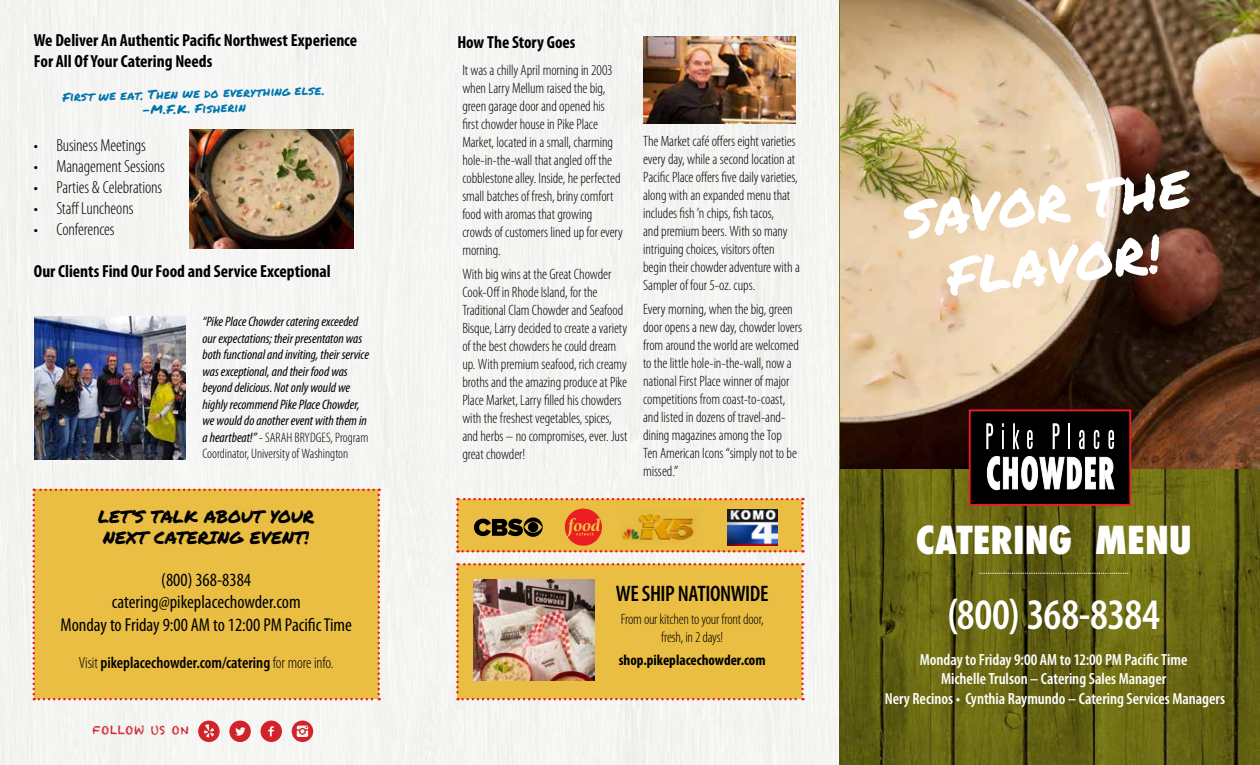
<style>
.page{position:relative;width:1260px;height:765px;background:#fff}
.page>*{position:absolute;margin:0;border:0;box-sizing:border-box;transform-origin:0 0}
.t1{font:51.25px/61.2px "Permanent Marker";color:#fff;text-align:center}
.t2{font:600 condensed 43.75px "Myriad Pro";letter-spacing:-.005em;color:#fff}
.t3{font:800 condensed 37.5px "Futura";color:#fff}
.t4{font:600 condensed 22.5px "Myriad Pro";letter-spacing:-.02em;color:#000}
.t5{font:condensed 18.75px/22.5px "Myriad Pro";color:#000;text-align:center}
.t6{font:700 condensed 17.5px/21px "Myriad Pro";color:#000}
.t7{font:300 condensed 17.5px "Myriad Pro";letter-spacing:-.005em;color:#000}
.t8{font:17.5px "Gothic Special Thin Extracondense";color:#fff}
.t9{font:17.5px/21px "Permanent Marker";color:#000}
.t10{font:600 condensed 16.25px/19.5px "Myriad Pro";color:#fff;text-align:center}
.t11{font:600 condensed 16.25px "Myriad Pro";color:#000}
.t12{font:300 condensed 15px/18px "Myriad Pro";letter-spacing:-.005em;color:#000}
.t13{font:700 condensed 15px "Myriad Pro";color:#000}
.t14{font:italic condensed 13.75px/16.5px "Myriad Pro";letter-spacing:-.005em;color:#000}
.t15{font:12.5px/15px "Permanent Marker";color:#0075ad;text-align:center}
.t16{font:11.25px "Chalkduster";letter-spacing:.06em;color:#d2232a}
.s1{font-weight:300;font-stretch:semi-condensed}
.s2{font-weight:300;font-style:normal}
.s3{font-weight:300}
</style>
<div class="page">
<img style="left:839px;top:0;width:421px;height:765px">
<div style="left:0;top:0;width:839px;height:765px;background:#f4f5f3"></div>
<div style="left:32px;top:489px;width:348px;height:211px;background:#e9be43"></div>
<svg style="left:229px;top:721px;width:22px;height:21px"></svg>
<svg style="left:261px;top:721px;width:21px;height:21px"></svg>
<svg style="left:198px;top:721px;width:22px;height:21px"></svg>
<svg style="left:292px;top:721px;width:21px;height:21px"></svg>
<img style="left:840px;top:0;width:420px;height:468px">
<div style="left:970px;top:410px;width:160px;height:95px;background:#000"></div>
<div style="left:969px;top:410px;width:162px;height:96px;border:2px solid #ed1d24"></div>
<svg style="left:986px;top:423px;width:7px;height:26px"></svg>
<svg style="left:1002px;top:423px;width:2px;height:26px"></svg>
<svg style="left:1013px;top:423px;width:6px;height:26px"></svg>
<svg style="left:1027px;top:430px;width:6px;height:19px"></svg>
<svg style="left:1053px;top:423px;width:7px;height:26px"></svg>
<hr style="left:1068px;top:423px;width:2px;height:26px;background:#fff">
<svg style="left:1079px;top:430px;width:6px;height:19px"></svg>
<svg style="left:1094px;top:430px;width:5px;height:19px"></svg>
<svg style="left:1108px;top:430px;width:6px;height:19px"></svg>
<svg style="left:987px;top:456px;width:128px;height:34px"></svg>
<div style="left:456px;top:563px;width:348px;height:137px;background:#e9be43"></div>
<svg style="left:456px;top:498px;width:348px;height:55px;background:#dca343"></svg>
<img style="left:620px;top:510px;width:82px;height:34px">
<img style="left:474px;top:579px;width:120px;height:101px">
<img style="left:727px;top:509px;width:51px;height:36px">
<img style="left:35px;top:317px;width:150px;height:143px">
<img style="left:189px;top:130px;width:164px;height:119px">
<img style="left:643px;top:36px;width:153px;height:87px">
<p class="t6" style="left:34px;top:29px;width:325px">We Deliver An Authentic Pacific Northwest Experience<br>For All Of Your Catering Needs</p>
<p class="t15" style="left:62px;top:90px;width:264px;rotate:-2deg">First we eat. Then we do everything else. -M.F.K. Fisherin</p>
<p class="t7" style="left:34px;top:135px;width:113px">• Business Meetings</p>
<p class="t7" style="left:34px;top:156px;width:133px">• Management Sessions</p>
<p class="t7" style="left:34px;top:177px;width:130px">• Parties &amp; Celebrations</p>
<p class="t7" style="left:34px;top:198px;width:101px">• Staff Luncheons</p>
<p class="t7" style="left:34px;top:219px;width:82px">• Conferences</p>
<p class="t6" style="left:34px;top:260px;width:298px">Our Clients Find Our Food and Service Exceptional</p>
<p class="t14" style="left:202px;top:314px;width:168px">“Pike Place Chowder catering exceeded our expectations; their presentaton was both functional and inviting, their service was exceptional, and their food was beyond delicious. Not only would we highly recommend Pike Place Chowder, we would do another event with them in a heartbeat!” <span class="s1">-</span> <span class="s2">SARAH BRYDGES, Program Coordinator, University of Washington</span></p>
<p class="t9" style="left:98px;top:506px;width:218px">LET’S TALK ABOUT YOUR<br>NEXT CATERING EVENT!</p>
<p class="t5" style="left:60px;top:568px;width:293px">(800) 368-8384<br>catering@pikeplacechowder.com<br>Monday to Friday 9:00 AM to 12:00 PM Pacific Time</p>
<p class="t11" style="left:79px;top:653px;width:256px"><span class="s3">Visit</span> pikeplacechowder.com/catering <span class="s3">for more info.</span></p>
<p class="t16" style="left:92px;top:724px;width:97px">FOLLOW US ON</p>
<p class="t6" style="left:457px;top:31px;width:120px">How The Story Goes</p>
<p class="t12" style="left:462px;top:61px;width:162px">It was a chilly April morning in 2003 when Larry Mellum raised the big, green garage door and opened his first chowder house in Pike Place Market, located in a small, charming hole-in-the-wall that angled off the cobblestone alley. Inside, he perfected small batches of fresh, briny comfort food with aromas that growing crowds of customers lined up for every morning.</p>
<p class="t12" style="left:462px;top:265px;width:167px">With big wins at the Great Chowder Cook-Off in Rhode Island, for the Traditional Clam Chowder and Seafood Bisque, Larry decided to create a variety of the best chowders he could dream up. With premium seafood, rich creamy broths and the amazing produce at Pike Place Market, Larry filled his chowders with the freshest vegetables, spices, and herbs – no compromises, ever. Just great chowder!</p>
<p class="t12" style="left:643px;top:132px;width:158px">The Market café offers eight varieties every day, while a second location at Pacific Place offers five daily varieties, along with an expanded menu that includes fish ’n chips, fish tacos,<br>and premium beers. With so many intriguing choices, visitors often begin their chowder adventure with a Sampler of four 5-oz. cups.</p>
<p class="t12" style="left:643px;top:300px;width:161px">Every morning, when the big, green door opens a new day, chowder lovers from around the world are welcomed to the little hole-in-the-wall, now a national First Place winner of major competitions from coast-to-coast, and listed in dozens of travel-and&shy;dining magazines among the Top<br>Ten American Icons “simply not to be missed.”</p>
<h3 class="t4" style="left:616px;top:580px;width:154px">WE SHIP NATIONWIDE</h3>
<p class="t12" style="left:621px;top:610px;width:144px;line-height:17.5px;text-align:center">From our kitchen to your front door, fresh, in 2 days!</p>
<p class="t13" style="left:619px;top:650px;width:148px">shop.pikeplacechowder.com</p>
<h1 class="t1" style="left:901px;top:187px;width:289px;rotate:-6deg">SAVOR THE<br>FLAVOR!</h1>
<h3 class="t3" style="left:916px;top:515px;width:278px">CATERING MENU</h3>
<p class="t8" style="left:979px;top:561px;width:151px">.....................................................................</p>
<h2 class="t2" style="left:947px;top:587px;width:214px">(800) 368-8384</h2>
<p class="t10" style="left:885px;top:650px;width:342px">Monday to Friday 9:00 AM to 12:00 PM Pacific Time<br>Michelle Trulson – Catering Sales Manager<br>Nery Recinos • Cynthia Raymundo – Catering Services Managers</p>
</div>
